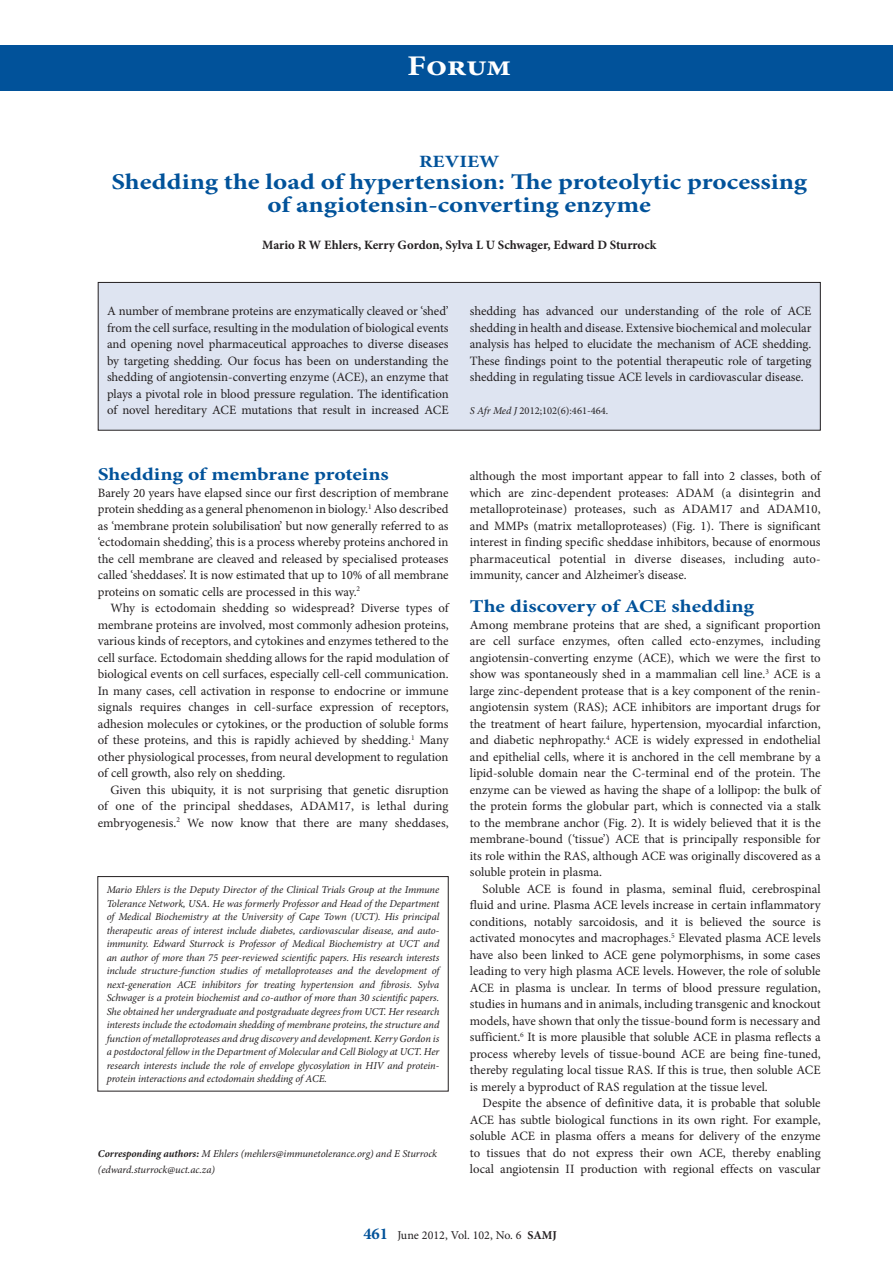
<style>
.page{position:relative;width:893px;height:1263px;background:#fff}
.page>*{position:absolute;margin:0;border:0;box-sizing:border-box;transform-origin:0 0}
.t1{font:700 28.5px "Minion Pro";letter-spacing:-.01em;color:#fff;scale:1.2 1}
.A_HEAD{font:700 22.5px/22.5px "Minion Pro";color:#01529a;text-align:center;scale:1.2 1}
.B_HEAD_BLUE{font:700 18px "Minion Pro";color:#01529a;scale:1.2 1}
.AA_HEAD{font:700 17.25px "Minion Pro";color:#01529a;scale:1.2 1}
.BODY_TEXT_INDENT{font:12.75px/16.5px "Minion Pro";color:#231f20;text-align:justify}
.BODY_TEXT_1ST_PARAGR{font:12.75px/16.5px "Minion Pro";letter-spacing:-.005em;color:#231f20;text-align:justify}
.AUTHORS_NAME_TOP_CEN{font:700 12.75px "Minion Pro";color:#231f20}
.t2{font:12px "Minion Pro";color:#231f20}
.AUTHOR_DETAILS{font:italic 10.5px/13.5px "Minion Pro";letter-spacing:-.01em;color:#231f20;text-align:justify}
.CORRESPONDING_AUTHOR{font:italic 10.5px/16.5px "Minion Pro";letter-spacing:-.01em;color:#231f20}
.S_AFR_MED{font:10.5px "Minion Pro";color:#231f20}
.s1{font-style:italic}
.s2{font-weight:700}
.s3{font-weight:700;font-size:16.5px;color:#01529a}
</style>
<div class="page">
<div style="left:0;top:45px;width:893px;height:45px;background:#01529a"></div>
<div style="left:98px;top:282px;width:722px;height:148px;background:#dee4f1"></div>
<div style="left:98px;top:282px;width:723px;height:149px;border:1px solid #231f20"></div>
<div style="left:97px;top:876px;width:352px;height:215px;border:1px solid #231f20"></div>
<h1 class="t1" style="left:407px;top:46px;width:88px">Forum</h1>
<p class="AA_HEAD" style="left:419px;top:149px;width:69px">REVIEW</p>
<p class="A_HEAD" style="left:111px;top:170px;width:581px">Shedding the load of hypertension: The proteolytic processing of angiotensin-converting enzyme</p>
<p class="AUTHORS_NAME_TOP_CEN" style="left:262px;top:236px;width:396px">Mario R W Ehlers, Kerry Gordon, Sylva L U Schwager, Edward D Sturrock</p>
<p class="BODY_TEXT_1ST_PARAGR" style="left:107px;top:303px;width:343px">A number of membrane proteins are enzymatically cleaved or ‘shed’ from the cell surface, resulting in the modulation of biological events and opening novel pharmaceutical approaches to diverse diseases by targeting shedding. Our focus has been on understanding the shedding of angiotensin-converting enzyme (ACE), an enzyme that plays a pivotal role in blood pressure regulation. The identification of novel hereditary ACE mutations that result in increased ACE</p>
<p class="BODY_TEXT_1ST_PARAGR" style="left:470px;top:303px;width:343px">shedding has advanced our understanding of the role of ACE shedding in health and disease. Extensive biochemical and molecular analysis has helped to elucidate the mechanism of ACE shedding.<br>These findings point to the potential therapeutic role of targeting shedding in regulating tissue ACE levels in cardiovascular disease.</p>
<p class="S_AFR_MED" style="left:470px;top:404px;width:140px"><span class="s1">S Afr Med J</span> 2012;102(6):461-464.</p>
<p class="B_HEAD_BLUE" style="left:98px;top:462px;width:244px">Shedding of membrane proteins</p>
<p class="BODY_TEXT_1ST_PARAGR" style="left:98px;top:484px;width:352px">Barely 20 years have elapsed since our first description of membrane protein shedding as a general phenomenon in biology.<sup>1</sup> Also described as ‘membrane protein solubilisation’ but now generally referred to as ‘ectodomain shedding’, this is a process whereby proteins anchored in the cell membrane are cleaved and released by specialised proteases called ‘sheddases’. It is now estimated that up to 10% of all membrane proteins on somatic cells are processed in this way.<sup>2</sup></p>
<p class="BODY_TEXT_INDENT" style="left:98px;top:600px;width:353px;text-indent:13px">Why is ectodomain shedding so widespread? Diverse types of membrane proteins are involved, most commonly adhesion proteins, various kinds of receptors, and cytokines and enzymes tethered to the cell surface. Ectodomain shedding allows for the rapid modulation of biological events on cell surfaces, especially cell-cell communication.<br>In many cases, cell activation in response to endocrine or immune signals requires changes in cell-surface expression of receptors, adhesion molecules or cytokines, or the production of soluble forms of these proteins, and this is rapidly achieved by shedding.<sup>1</sup> Many other physiological processes, from neural development to regulation of cell growth, also rely on shedding.</p>
<p class="BODY_TEXT_INDENT" style="left:98px;top:781px;width:352px;text-indent:13px">Given this ubiquity, it is not surprising that genetic disruption of one of the principal sheddases, ADAM17, is lethal during embryogenesis.<sup>2</sup> We now know that there are many sheddases,</p>
<p class="AUTHOR_DETAILS" style="left:107px;top:883px;width:334px">Mario Ehlers is the Deputy Director of the Clinical Trials Group at the Immune Tolerance Network, USA. He was formerly Professor and Head of the Department of Medical Biochemistry at the University of Cape Town (UCT). His principal therapeutic areas of interest include diabetes, cardiovascular disease, and auto&shy;immunity. Edward Sturrock is Professor of Medical Biochemistry at UCT and an author of more than 75 peer-reviewed scientific papers. His research interests include structure-function studies of metalloproteases and the development of next-generation ACE inhibitors for treating hypertension and fibrosis. Sylva Schwager is a protein biochemist and co-author of more than 30 scientific papers.<br>She obtained her undergraduate and postgraduate degrees from UCT. Her research interests include the ectodomain shedding of membrane proteins, the structure and function of metalloproteases and drug discovery and development. Kerry Gordon is a postdoctoral fellow in the Department of Molecular and Cell Biology at UCT. Her research interests include the role of envelope glycosylation in HIV and protein&shy;protein interactions and ectodomain shedding of ACE.</p>
<p class="CORRESPONDING_AUTHOR" style="left:98px;top:1145px;width:341px"><span class="s2">Corresponding authors:</span> M Ehlers (mehlers@immunetolerance.org) and E Sturrock (edward.sturrock@uct.ac.za)</p>
<p class="BODY_TEXT_INDENT" style="left:470px;top:468px;width:352px">although the most important appear to fall into 2 classes, both of which are zinc-dependent proteases: ADAM (a disintegrin and metalloproteinase) proteases, such as ADAM17 and ADAM10, and MMPs (matrix metalloproteases) (Fig. 1). There is significant interest in finding specific sheddase inhibitors, because of enormous pharmaceutical potential in diverse diseases, including auto&shy;immunity, cancer and Alzheimer’s disease.</p>
<p class="B_HEAD_BLUE" style="left:470px;top:594px;width:238px">The discovery of ACE shedding</p>
<p class="BODY_TEXT_1ST_PARAGR" style="left:470px;top:616px;width:352px">Among membrane proteins that are shed, a significant proportion are cell surface enzymes, often called ecto-enzymes, including angiotensin-converting enzyme (ACE), which we were the first to show was spontaneously shed in a mammalian cell line.<sup>3</sup> ACE is a large zinc-dependent protease that is a key component of the renin&shy;angiotensin system (RAS); ACE inhibitors are important drugs for the treatment of heart failure, hypertension, myocardial infarction, and diabetic nephropathy.<sup>4</sup> ACE is widely expressed in endothelial and epithelial cells, where it is anchored in the cell membrane by a lipid-soluble domain near the C-terminal end of the protein. The enzyme can be viewed as having the shape of a lollipop: the bulk of the protein forms the globular part, which is connected via a stalk to the membrane anchor (Fig. 2). It is widely believed that it is the membrane-bound (‘tissue’) ACE that is principally responsible for its role within the RAS, although ACE was originally discovered as a soluble protein in plasma.</p>
<p class="BODY_TEXT_INDENT" style="left:470px;top:880px;width:352px;text-indent:13px">Soluble ACE is found in plasma, seminal fluid, cerebrospinal fluid and urine. Plasma ACE levels increase in certain inflammatory conditions, notably sarcoidosis, and it is believed the source is activated monocytes and macrophages.<sup>5</sup> Elevated plasma ACE levels have also been linked to ACE gene polymorphisms, in some cases leading to very high plasma ACE levels. However, the role of soluble ACE in plasma is unclear. In terms of blood pressure regulation, studies in humans and in animals, including transgenic and knockout models, have shown that only the tissue-bound form is necessary and sufficient.<sup>6</sup> It is more plausible that soluble ACE in plasma reflects a process whereby levels of tissue-bound ACE are being fine-tuned, thereby regulating local tissue RAS. If this is true, then soluble ACE is merely a byproduct of RAS regulation at the tissue level.</p>
<p class="BODY_TEXT_INDENT" style="left:470px;top:1095px;width:352px;text-indent:13px">Despite the absence of definitive data, it is probable that soluble ACE has subtle biological functions in its own right. For example, soluble ACE in plasma offers a means for delivery of the enzyme to tissues that do not express their own ACE, thereby enabling local angiotensin II production with regional effects on vascular</p>
<p class="t2" style="left:363px;top:1227px;width:195px"><span class="s3">461</span> June 2012, Vol. 102, No. 6 <span class="s2">SAMJ</span></p>
</div>
